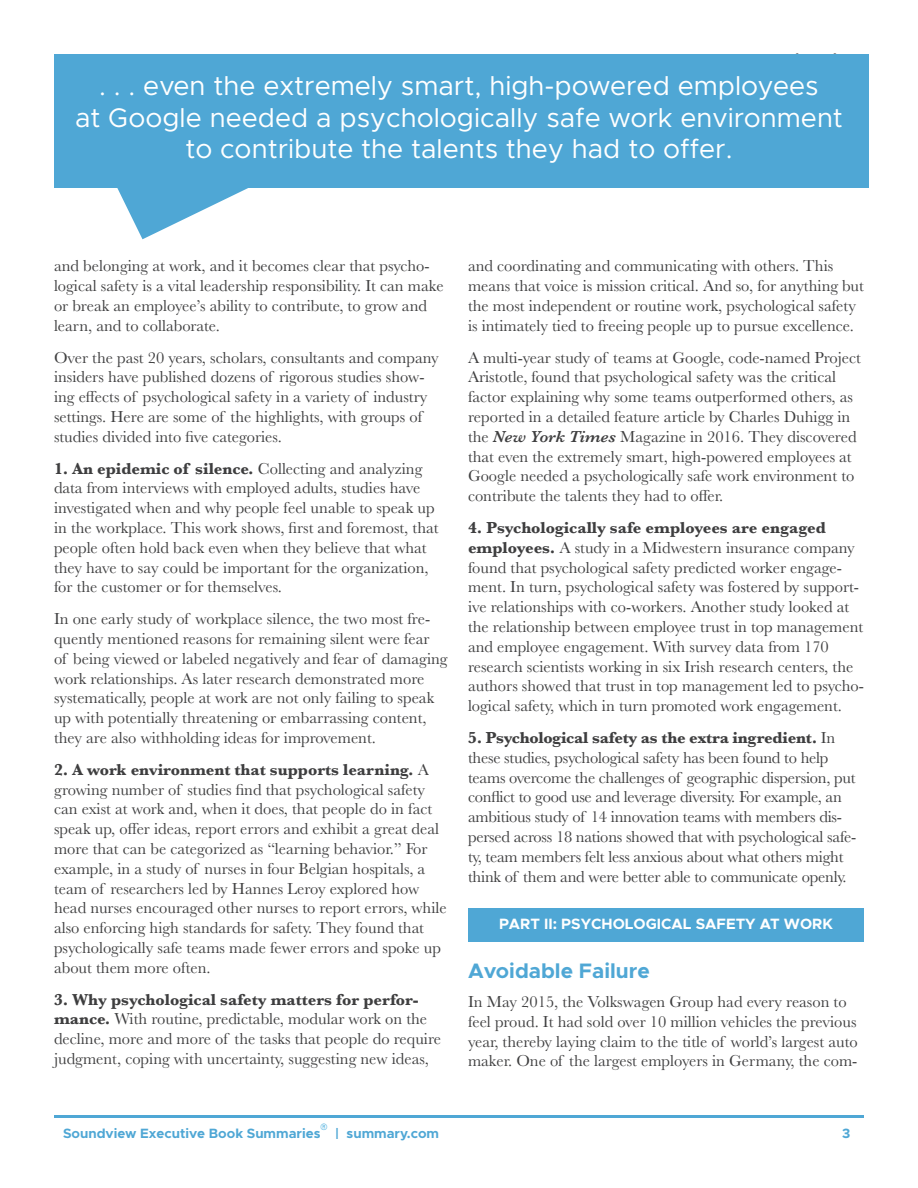
<style>
.page{position:relative;width:918px;height:1188px;background:#fff}
.page>*{position:absolute;margin:0;border:0;box-sizing:border-box;transform-origin:0 0}
.Pull_Quote{font:27px/31.5px "Metropolis";color:#fff;text-align:center}
.Section_Title{font:700 21px "Metropolis";color:#4fa7d5}
.Body_Copy{font:16.5px/19.8px "Baskerville";color:#3e3e3f}
.Section_Title-2{font:700 15px "Metropolis";color:#fff}
.t1{font:700 13.5px "Metropolis";color:#4fa7d5}
.t2{font:300 condensed 8.7px "Univers LT Std";color:#36a5da}
.s1{font-weight:700}
.s2{font-weight:600;font-style:italic}
</style>
<div class="page">
<hr style="left:54px;top:1115px;width:810px;height:3px;background:#4fa7d5">
<div style="left:54px;top:54px;width:814px;height:133px;background:#4fa7d5"></div>
<svg style="left:117px;top:187px;width:152px;height:52px"></svg>
<div style="left:468px;top:908px;width:396px;height:34px;background:#4fa7d5"></div>
<p class="Pull_Quote" style="left:75px;top:70px;width:769px">. . . even the extremely smart, high-powered employees<br>at Google needed a psychologically safe work environment to contribute the talents they had to offer.</p>
<p class="Body_Copy" style="left:54px;top:256px;width:391px">and belonging at work, and it becomes clear that psycho&shy;logical safety is a vital leadership responsibility. It can make or break an employee’s ability to contribute, to grow and learn, and to collaborate.</p>
<p class="Body_Copy" style="left:54px;top:348px;width:386px">Over the past 20 years, scholars, consultants and company insiders have published dozens of rigorous studies show&shy;ing effects of psychological safety in a variety of industry settings. Here are some of the highlights, with groups of studies divided into five categories.</p>
<p class="Body_Copy" style="left:54px;top:459px;width:386px"><span class="s1">1. An epidemic of silence.</span> Collecting and analyzing data from interviews with employed adults, studies have investigated when and why people feel unable to speak up in the workplace. This work shows, first and foremost, that people often hold back even when they believe that what they have to say could be important for the organization, for the customer or for themselves.</p>
<p class="Body_Copy" style="left:54px;top:609px;width:395px">In one early study of workplace silence, the two most fre&shy;quently mentioned reasons for remaining silent were fear<br>of being viewed or labeled negatively and fear of damaging work relationships. As later research demonstrated more systematically, people at work are not only failing to speak up with potentially threatening or embarrassing content, they are also withholding ideas for improvement.</p>
<p class="Body_Copy" style="left:54px;top:760px;width:394px"><span class="s1">2. A work environment that supports learning.</span> A growing number of studies find that psychological safety can exist at work and, when it does, that people do in fact speak up, offer ideas, report errors and exhibit a great deal more that can be categorized as “learning behavior.” For example, in a study of nurses in four Belgian hospitals, a team of researchers led by Hannes Leroy explored how head nurses encouraged other nurses to report errors, while also enforcing high standards for safety. They found that psychologically safe teams made fewer errors and spoke up about them more often.</p>
<p class="Body_Copy" style="left:54px;top:990px;width:389px"><span class="s1">3. Why psychological safety matters for perfor&shy;mance.</span> With routine, predictable, modular work on the decline, more and more of the tasks that people do require judgment, coping with uncertainty, suggesting new ideas,</p>
<p class="Body_Copy" style="left:468px;top:256px;width:397px">and coordinating and communicating with others. This means that voice is mission critical. And so, for anything but the most independent or routine work, psychological safety is intimately tied to freeing people up to pursue excellence.</p>
<p class="Body_Copy" style="left:468px;top:348px;width:394px">A multi-year study of teams at Google, code-named Project Aristotle, found that psychological safety was the critical factor explaining why some teams outperformed others, as reported in a detailed feature article by Charles Duhigg in the <span class="s2">New York Times</span> Magazine in 2016. They discovered that even the extremely smart, high-powered employees at Google needed a psychologically safe work environment to contribute the talents they had to offer.</p>
<p class="Body_Copy" style="left:468px;top:518px;width:397px"><span class="s1">4. Psychologically safe employees are engaged employees.</span> A study in a Midwestern insurance company found that psychological safety predicted worker engage&shy;ment. In turn, psychological safety was fostered by support&shy;ive relationships with co-workers. Another study looked at the relationship between employee trust in top management and employee engagement. With survey data from 170 research scientists working in six Irish research centers, the authors showed that trust in top management led to psycho&shy;logical safety, which in turn promoted work engagement.</p>
<p class="Body_Copy" style="left:468px;top:728px;width:390px"><span class="s1">5. Psychological safety as the extra ingredient.</span> In these studies, psychological safety has been found to help teams overcome the challenges of geographic dispersion, put conflict to good use and leverage diversity. For example, an ambitious study of 14 innovation teams with members dis&shy;persed across 18 nations showed that with psychological safe&shy;ty, team members felt less anxious about what others might think of them and were better able to communicate openly.</p>
<p class="Section_Title-2" style="left:499px;top:914px;width:335px">PART II: PSYCHOLOGICAL SAFETY AT WORK</p>
<p class="Section_Title" style="left:468px;top:958px;width:183px">Avoidable Failure</p>
<p class="Body_Copy" style="left:468px;top:992px;width:391px">In May 2015, the Volkswagen Group had every reason to feel proud. It had sold over 10 million vehicles the previous year, thereby laying claim to the title of world’s largest auto maker. One of the largest employers in Germany, the com-</p>
<p class="t2" style="left:321px;top:1121px;width:8px">®</p>
<p class="t1" style="left:63px;top:1124px;width:259px">Soundview Executive Book Summaries</p>
<p class="t1" style="left:842px;top:1124px;width:10px">3</p>
<p class="t1" style="left:335px;top:1124px;width:106px">| summary.com</p>
</div>
